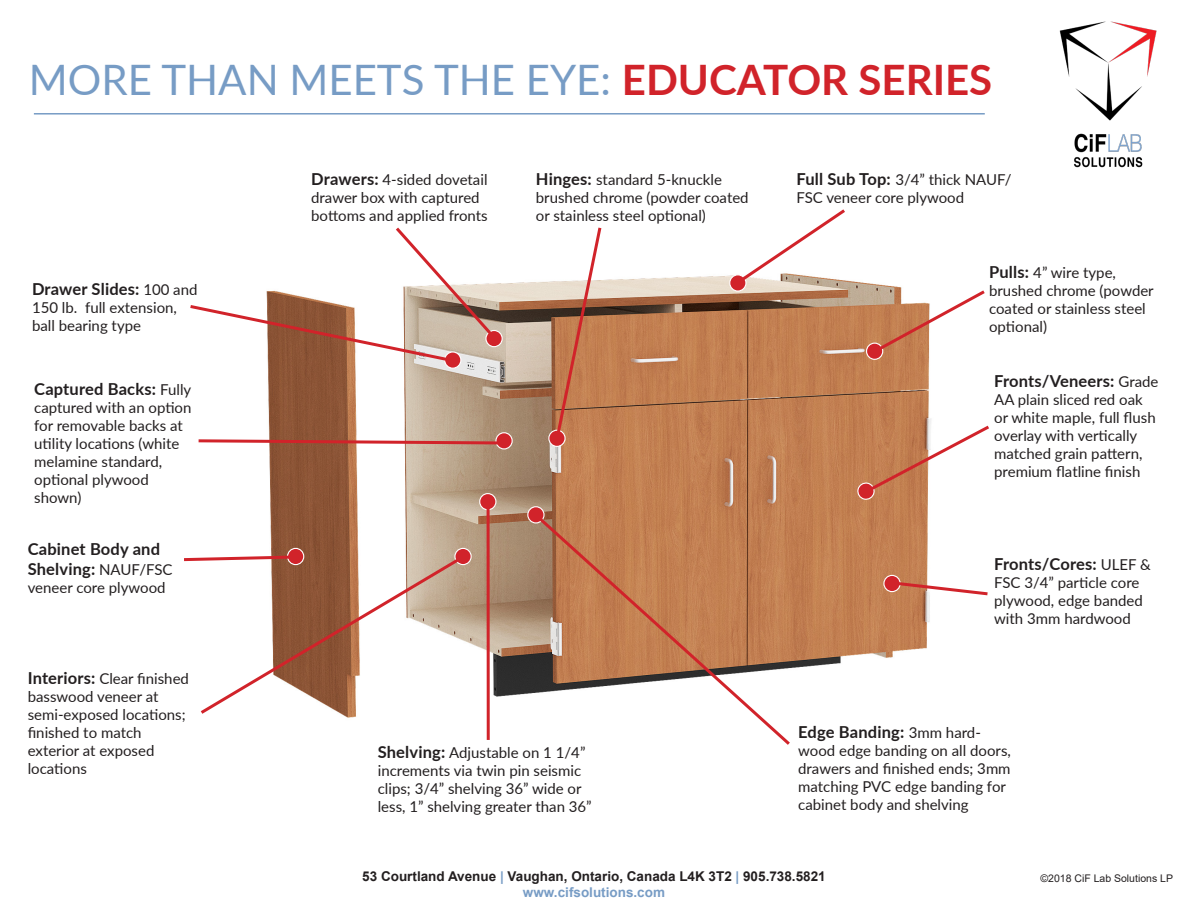
<style>
.page{position:relative;width:1188px;height:918px;background:#fff}
.page>*{position:absolute;margin:0;border:0;box-sizing:border-box;transform-origin:0 0}
.t1{font:42px "Lato";color:#779cc5}
.t2{font:700 16.5px "Lato";letter-spacing:.01em;color:#231f20}
.t3{font:15px/18px "Lato";color:#231f20}
.t4{font:700 13.5px "Arial";color:#231f20}
.t5{font:700 13.5px "Arial";color:#779cc5}
.t6{font:10.5px "Arial";color:#231f20}
.s1{font-weight:700;color:#d1232a}
.s2{font-weight:400;font-size:15px}
.s3{font-weight:700;font-size:16.5px}
.s4{color:#779cc5}
</style>
<div class="page">
<img style="left:267px;top:275px;width:664px;height:465px">
<svg style="left:486px;top:330px;width:16px;height:17px"></svg>
<div style="left:485px;top:330px;width:18px;height:17px;border:1px solid #fff;border-radius:50%"></div>
<svg style="left:884px;top:575px;width:16px;height:17px"></svg>
<div style="left:883px;top:575px;width:18px;height:17px;border:1px solid #fff;border-radius:50%"></div>
<div style="left:549px;top:430px;width:16px;height:16px;background:#d1232a;border-radius:50%"></div>
<div style="left:548px;top:430px;width:18px;height:17px;border:1px solid #fff;border-radius:50%"></div>
<svg style="left:867px;top:343px;width:16px;height:16px"></svg>
<div style="left:866px;top:343px;width:17px;height:17px;border:1px solid #fff;border-radius:50%"></div>
<svg style="left:445px;top:352px;width:16px;height:16px"></svg>
<div style="left:444px;top:351px;width:17px;height:18px;border:1px solid #fff;border-radius:50%"></div>
<svg style="left:730px;top:275px;width:16px;height:16px"></svg>
<div style="left:729px;top:274px;width:18px;height:18px;border:1px solid #fff;border-radius:50%"></div>
<div style="left:480px;top:494px;width:16px;height:16px;background:#d1232a;border-radius:50%"></div>
<div style="left:479px;top:493px;width:17px;height:17px;border:1px solid #fff;border-radius:50%"></div>
<svg style="left:528px;top:507px;width:16px;height:16px"></svg>
<div style="left:527px;top:506px;width:18px;height:18px;border:1px solid #fff;border-radius:50%"></div>
<svg style="left:496px;top:433px;width:16px;height:16px"></svg>
<div style="left:495px;top:432px;width:18px;height:18px;border:1px solid #fff;border-radius:50%"></div>
<svg style="left:455px;top:548px;width:16px;height:17px"></svg>
<div style="left:454px;top:548px;width:18px;height:17px;border:1px solid #fff;border-radius:50%"></div>
<svg style="left:288px;top:548px;width:16px;height:17px"></svg>
<div style="left:287px;top:548px;width:17px;height:17px;border:1px solid #fff;border-radius:50%"></div>
<svg style="left:889px;top:580px;width:99px;height:17px"></svg>
<svg style="left:555px;top:227px;width:48px;height:208px"></svg>
<svg style="left:871px;top:288px;width:114px;height:67px"></svg>
<svg style="left:190px;top:227px;width:307px;height:137px"></svg>
<svg style="left:737px;top:209px;width:111px;height:76px"></svg>
<hr style="left:487px;top:506px;width:3px;height:234px;background:#d1232a">
<svg style="left:533px;top:512px;width:260px;height:233px"></svg>
<svg style="left:198px;top:438px;width:309px;height:8px"></svg>
<svg style="left:200px;top:553px;width:267px;height:164px"></svg>
<svg style="left:184px;top:554px;width:115px;height:9px"></svg>
<svg style="left:856px;top:423px;width:133px;height:78px"></svg>
<img style="left:1059px;top:21px;width:98px;height:147px">
<hr style="left:34px;top:113px;width:951px;height:2px;background:#779cc5">
<p class="t1" style="left:29px;top:50px;width:965px">MORE THAN MEETS THE EYE: <span class="s1">EDUCATOR SERIES</span></p>
<p class="t2" style="left:32px;top:277px;width:167px">Drawer Slides: <span class="s2">100 and</span></p>
<p class="t3" style="left:32px;top:298px;width:146px">150 lb. full extension, ball bearing type</p>
<p class="t2" style="left:34px;top:377px;width:159px">Captured Backs: <span class="s2">Fully</span></p>
<p class="t3" style="left:34px;top:398px;width:159px">captured with an option for removable backs at utility locations (white melamine standard,</p>
<p class="t3" style="left:34px;top:470px;width:116px">optional plywood shown)</p>
<p class="t2" style="left:28px;top:537px;width:134px">Cabinet Body and</p>
<p class="t2" style="left:28px;top:556px;width:146px">Shelving: <span class="s2">NAUF/FSC</span></p>
<p class="t3" style="left:28px;top:578px;width:139px">veneer core plywood</p>
<p class="t3" style="left:28px;top:668px;width:163px"><span class="s3">Interiors:</span> Clear finished basswood veneer at semi-exposed locations; finished to match</p>
<p class="t3" style="left:28px;top:740px;width:128px">exterior at exposed locations</p>
<p class="t3" style="left:311px;top:170px;width:178px"><span class="s3">Drawers:</span> 4-sided dovetail drawer box with captured bottoms and applied fronts</p>
<p class="t3" style="left:536px;top:170px;width:214px"><span class="s3">Hinges:</span> standard 5-knuckle brushed chrome (powder coated or stainless steel optional)</p>
<p class="t3" style="left:378px;top:743px;width:216px"><span class="s3">Shelving:</span> Adjustable on 1 1/4” increments via twin pin seismic clips; 3/4” shelving 36” wide or less, 1” shelving greater than 36”</p>
<p class="t3" style="left:796px;top:170px;width:217px"><span class="s3">Full Sub Top:</span> 3/4” thick NAUF/<br>FSC veneer core plywood</p>
<p class="t3" style="left:989px;top:263px;width:166px"><span class="s3">Pulls:</span> 4” wire type, brushed chrome (powder coated or stainless steel optional)</p>
<p class="t2" style="left:994px;top:369px;width:166px">Fronts/Veneers: <span class="s2">Grade</span></p>
<p class="t3" style="left:994px;top:390px;width:163px">AA plain sliced red oak or white maple, full flush overlay with vertically matched grain pattern, premium flatline finish</p>
<p class="t2" style="left:994px;top:552px;width:158px">Fronts/Cores: <span class="s2">ULEF &amp;</span></p>
<p class="t3" style="left:994px;top:573px;width:150px">FSC 3/4” particle core plywood, edge banded with 3mm hardwood</p>
<p class="t2" style="left:798px;top:720px;width:184px">Edge Banding: <span class="s2">3mm hard-</span></p>
<p class="t3" style="left:798px;top:741px;width:214px">wood edge banding on all doors, drawers and finished ends; 3mm matching PVC edge banding for cabinet body and shelving</p>
<p class="t4" style="left:362px;top:866px;width:465px">53 Courtland Avenue <span class="s4">|</span> Vaughan, Ontario, Canada L4K 3T2 <span class="s4">|</span> 905.738.5821</p>
<p class="t5" style="left:523px;top:883px;width:144px">www.cifsolutions.com</p>
<p class="t6" style="left:1040px;top:871px;width:134px">©2018 CiF Lab Solutions LP</p>
</div>
